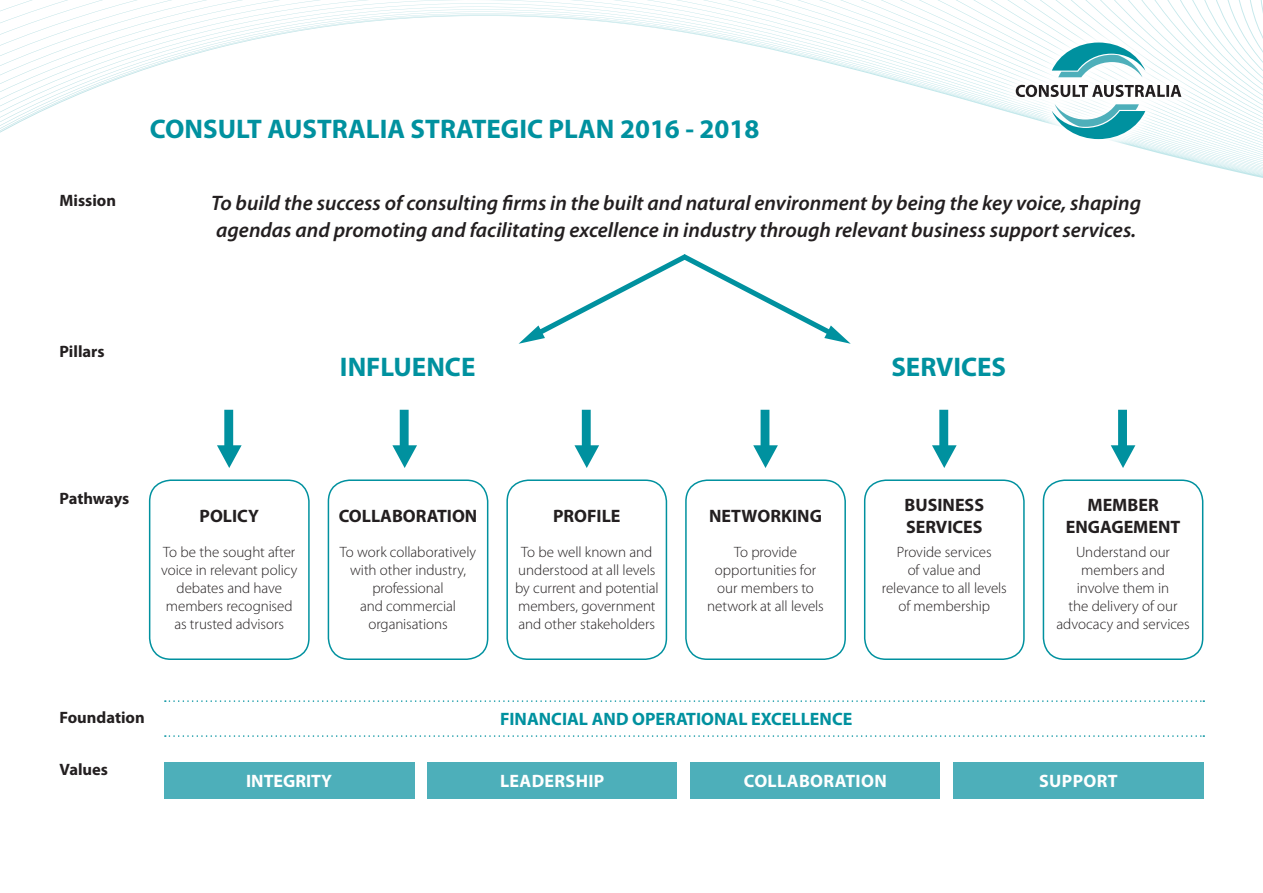
<style>
.page{position:relative;width:1263px;height:893px;background:#fff}
.page>*{position:absolute;margin:0;border:0;box-sizing:border-box;transform-origin:0 0}
.t1{font:700 27px "Myriad Pro";color:#00919f}
.t2{font:italic 600 21px/27px "Myriad Pro";color:#231f20}
.t3{font:700 18px/21.6px "Myriad Pro";color:#231f20}
.t4{font:700 18px "Myriad Pro";color:#00919f}
.t5{font:700 18px "Myriad Pro";letter-spacing:.02em;color:#fff}
.t6{font:700 18px "Myriad Pro";color:#fff}
.t7{font:700 16.5px "Myriad Pro";color:#231f20}
.t8{font:300 15px/18px "Myriad Pro";letter-spacing:-.005em;color:#231f20;text-align:center}
</style>
<div class="page">
<svg style="left:0;top:0;width:310px;height:61px"></svg>
<svg style="left:1000px;top:26px;width:16px;height:88px"></svg>
<svg style="left:1016px;top:0;width:247px;height:157px"></svg>
<div style="left:149px;top:479px;width:161px;height:181px;border:2px solid #00919f;border-radius:21px"></div>
<div style="left:506px;top:479px;width:161px;height:181px;border:2px solid #00919f;border-radius:21px"></div>
<div style="left:864px;top:479px;width:161px;height:181px;border:2px solid #00919f;border-radius:21px"></div>
<div style="left:328px;top:479px;width:160px;height:181px;border:2px solid #00919f;border-radius:21px"></div>
<div style="left:685px;top:479px;width:161px;height:181px;border:2px solid #00919f;border-radius:21px"></div>
<div style="left:1043px;top:479px;width:160px;height:181px;border:2px solid #00919f;border-radius:21px"></div>
<div style="left:164px;top:762px;width:250px;height:37px;background:#4dafba"></div>
<div style="left:427px;top:762px;width:250px;height:37px;background:#4dafba"></div>
<div style="left:690px;top:762px;width:250px;height:37px;background:#4dafba"></div>
<div style="left:953px;top:762px;width:250px;height:37px;background:#4dafba"></div>
<svg style="left:217px;top:410px;width:25px;height:58px"></svg>
<svg style="left:518px;top:254px;width:333px;height:90px"></svg>
<svg style="left:392px;top:410px;width:25px;height:58px"></svg>
<svg style="left:574px;top:410px;width:25px;height:58px"></svg>
<svg style="left:753px;top:410px;width:25px;height:58px"></svg>
<svg style="left:932px;top:410px;width:25px;height:58px"></svg>
<svg style="left:1111px;top:410px;width:24px;height:58px"></svg>
<svg style="left:165px;top:700px;width:1039px;height:2px"></svg>
<svg style="left:165px;top:735px;width:1039px;height:2px"></svg>
<p class="t7" style="left:60px;top:190px;width:58px">Mission</p>
<p class="t1" style="left:150px;top:111px;width:611px">CONSULT AUSTRALIA STRATEGIC PLAN 2016 - 2018</p>
<p class="t2" style="left:211px;top:189px;width:931px">To build the success of consulting firms in the built and natural environment by being the key voice, shaping agendas and promoting and facilitating excellence in industry through relevant business support services.</p>
<p class="t7" style="left:60px;top:341px;width:47px">Pillars</p>
<p class="t1" style="left:340px;top:349px;width:137px">INFLUENCE</p>
<p class="t1" style="left:891px;top:349px;width:116px">SERVICES</p>
<p class="t7" style="left:60px;top:488px;width:71px">Pathways</p>
<p class="t3" style="left:200px;top:504px;width:61px">POLICY</p>
<p class="t3" style="left:339px;top:504px;width:140px">COLLABORATION</p>
<p class="t3" style="left:553px;top:504px;width:69px">PROFILE</p>
<p class="t3" style="left:709px;top:504px;width:114px">NETWORKING</p>
<p class="t3" style="left:904px;top:494px;width:81px">BUSINESS<br>SERVICES</p>
<p class="t3" style="left:1066px;top:494px;width:116px;text-align:center">MEMBER<br>ENGAGEMENT</p>
<p class="t8" style="left:161px;top:542px;width:138px">To be the sought after voice in relevant policy debates and have members recognised as trusted advisors</p>
<p class="t8" style="left:340px;top:542px;width:138px">To work collaboratively with other industry, professional<br>and commercial organisations</p>
<p class="t8" style="left:515px;top:542px;width:145px">To be well known and understood at all levels by current and potential members, government and other stakeholders</p>
<p class="t8" style="left:707px;top:542px;width:118px">To provide opportunities for our members to network at all levels</p>
<p class="t8" style="left:882px;top:542px;width:127px">Provide services<br>of value and relevance to all levels of membership</p>
<p class="t8" style="left:1056px;top:542px;width:135px">Understand our members and<br>involve them in<br>the delivery of our advocacy and services</p>
<p class="t7" style="left:60px;top:706px;width:87px">Foundation</p>
<p class="t7" style="left:60px;top:758px;width:50px">Values</p>
<p class="t4" style="left:500px;top:707px;width:354px">FINANCIAL AND OPERATIONAL EXCELLENCE</p>
<p class="t6" style="left:246px;top:769px;width:87px">INTEGRITY</p>
<p class="t5" style="left:500px;top:769px;width:106px">LEADERSHIP</p>
<p class="t5" style="left:744px;top:769px;width:144px">COLLABORATION</p>
<p class="t5" style="left:1039px;top:769px;width:80px">SUPPORT</p>
</div>
